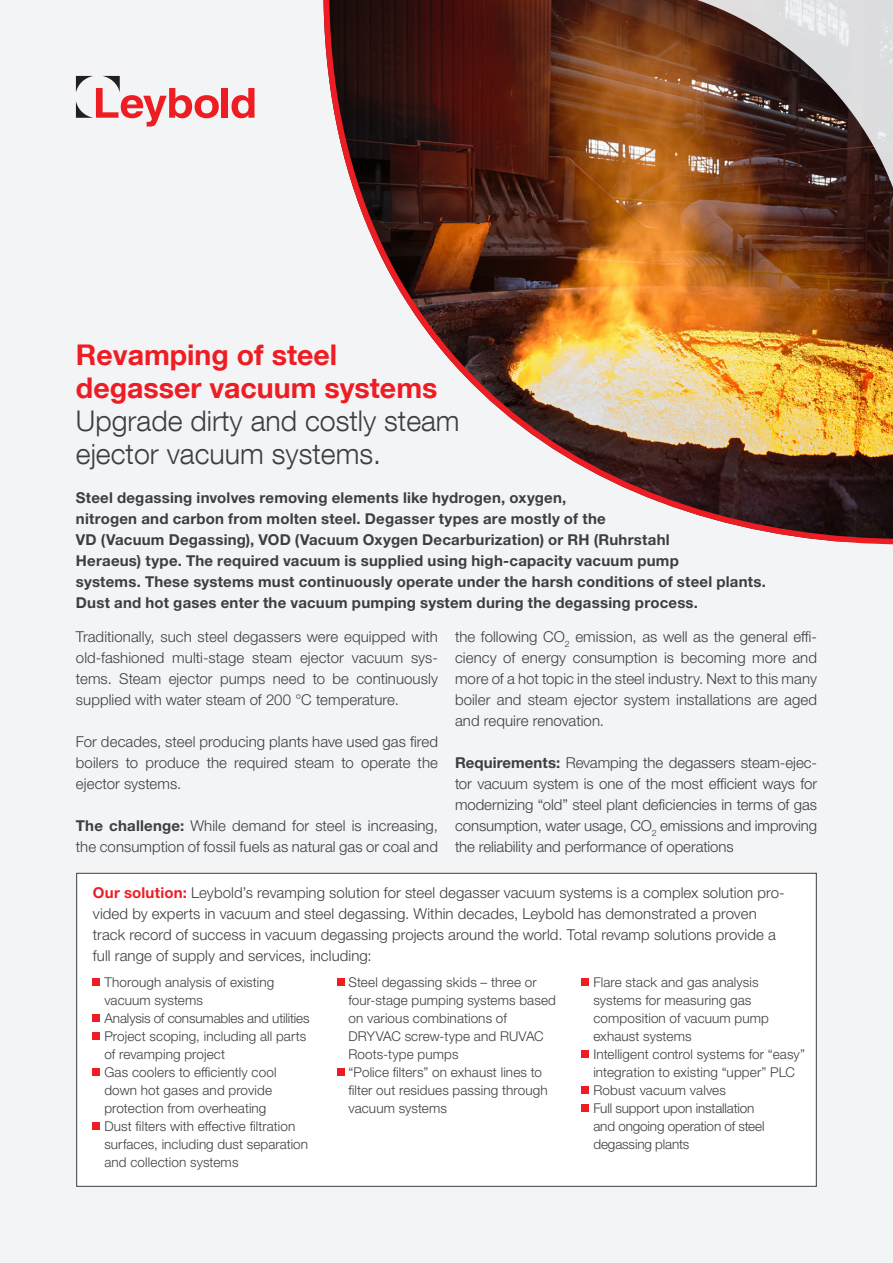
<style>
.page{position:relative;width:893px;height:1263px;background:#f2f4f6}
.page>*{position:absolute;margin:0;border:0;box-sizing:border-box;transform-origin:0 0}
.t1{font:300 28.5px/33px "Helvetica Neue LT Com";color:#3e3e3f}
.Merkmale{font:300 15px/21px "Helvetica Neue LTW1 G";letter-spacing:.005em;color:#3e3e3f;text-align:justify}
.Merkmale-2{font:700 15px/21px "Helvetica Neue LTW1 G";letter-spacing:.015em;color:#3e3e3f}
.Merkmale-3{font:300 13.5px/18px "Helvetica Neue LTW1 G";letter-spacing:.01em;color:#3e3e3f}
.Merkmale-4{font:300 13.5px/18px "Helvetica Neue LTW1 G";letter-spacing:-.01em;color:#3e3e3f}
.s1{font-weight:700;color:#ee1d23}
.s2{font-weight:700}
</style>
<div class="page">
<img style="left:323px;top:0;width:570px;height:544px">
<img style="left:650px;top:0;width:243px;height:231px">
<div style="left:222px;top:88px;width:6px;height:30px;background:#ee1d23"></div>
<svg style="left:232px;top:88px;width:22px;height:30px"></svg>
<svg style="left:76px;top:76px;width:143px;height:51px"></svg>
<div style="left:76px;top:873px;width:740px;height:313px;background:#fff;border:1px solid #3e3e3f"></div>
<div style="left:93px;top:978px;width:7px;height:8px;background:#ee1d23"></div>
<div style="left:93px;top:1014px;width:7px;height:8px;background:#ee1d23"></div>
<div style="left:93px;top:1032px;width:7px;height:8px;background:#ee1d23"></div>
<div style="left:93px;top:1068px;width:7px;height:8px;background:#ee1d23"></div>
<div style="left:93px;top:1122px;width:7px;height:8px;background:#ee1d23"></div>
<div style="left:582px;top:978px;width:7px;height:8px;background:#ee1d23"></div>
<div style="left:582px;top:1050px;width:7px;height:8px;background:#ee1d23"></div>
<div style="left:582px;top:1086px;width:7px;height:8px;background:#ee1d23"></div>
<div style="left:582px;top:1104px;width:7px;height:8px;background:#ee1d23"></div>
<div style="left:337px;top:978px;width:7px;height:8px;background:#ee1d23"></div>
<div style="left:337px;top:1068px;width:7px;height:8px;background:#ee1d23"></div>
<p class="t1" style="left:76px;top:337px;width:385px"><span class="s1">Revamping of steel degasser vacuum systems<br></span>Upgrade dirty and costly steam ejector vacuum systems.</p>
<p class="Merkmale-2" style="left:76px;top:487px;width:691px">Steel degassing involves removing elements like hydrogen, oxygen,<br>nitrogen and carbon from molten steel. Degasser types are mostly of the<br>VD (Vacuum Degassing), VOD (Vacuum Oxygen Decarburization) or RH (Ruhrstahl<br>Heraeus) type. The required vacuum is supplied using high-capacity vacuum pump<br>systems. These systems must continuously operate under the harsh conditions of steel plants.<br>Dust and hot gases enter the vacuum pumping system during the degassing process.</p>
<p class="Merkmale" style="left:76px;top:626px;width:364px">Traditionally, such steel degassers were equipped with old-fashioned multi-stage steam ejector vacuum sys&shy;tems. Steam ejector pumps need to be continuously supplied with water steam of 200 °C temperature.</p>
<p class="Merkmale" style="left:76px;top:731px;width:364px">For decades, steel producing plants have used gas fired boilers to produce the required steam to operate the ejector systems.</p>
<p class="Merkmale" style="left:76px;top:815px;width:364px"><span class="s2">The challenge:</span> While demand for steel is increasing, the consumption of fossil fuels as natural gas or coal and</p>
<p class="Merkmale" style="left:455px;top:626px;width:364px">the following CO<sub>2</sub> emission, as well as the general effi&shy;ciency of energy consumption is becoming more and more of a hot topic in the steel industry. Next to this many boiler and steam ejector system installations are aged and require renovation.</p>
<p class="Merkmale" style="left:455px;top:752px;width:364px"><span class="s2">Requirements:</span> Revamping the degassers steam-ejec&shy;tor vacuum system is one of the most efficient ways for modernizing “old” steel plant deficiencies in terms of gas consumption, water usage, CO<sub>2</sub> emissions and improving the reliability and performance of operations</p>
<p class="Merkmale" style="left:93px;top:882px;width:693px;text-align:left"><span class="s1">Our solution:</span> Leybold’s revamping solution for steel degasser vacuum systems is a complex solution pro&shy;vided by experts in vacuum and steel degassing. Within decades, Leybold has demonstrated a proven track record of success in vacuum degassing projects around the world. Total revamp solutions provide a full range of supply and services, including:</p>
<p class="Merkmale-3" style="left:104px;top:973px;width:171px">Thorough analysis of existing vacuum systems</p>
<p class="Merkmale-4" style="left:104px;top:1009px;width:207px">Analysis of consumables and utilities</p>
<p class="Merkmale-3" style="left:104px;top:1027px;width:203px">Project scoping, including all parts of revamping project</p>
<p class="Merkmale-3" style="left:104px;top:1063px;width:174px">Gas coolers to efficiently cool down hot gases and provide protection from overheating</p>
<p class="Merkmale-3" style="left:104px;top:1117px;width:205px">Dust filters with effective filtration surfaces, including dust separation and collection systems</p>
<p class="Merkmale-3" style="left:348px;top:973px;width:209px">Steel degassing skids – three or four-stage pumping systems based on various combinations of<br>DRYVAC screw-type and RUVAC</p>
<p class="Merkmale-3" style="left:348px;top:1045px;width:112px">Roots-type pumps</p>
<p class="Merkmale-3" style="left:348px;top:1063px;width:201px">“Police filters” on exhaust lines to filter out residues passing through vacuum systems</p>
<p class="Merkmale-3" style="left:593px;top:973px;width:177px">Flare stack and gas analysis systems for measuring gas composition of vacuum pump</p>
<p class="Merkmale-3" style="left:593px;top:1027px;width:100px">exhaust systems</p>
<p class="Merkmale-3" style="left:593px;top:1045px;width:213px">Intelligent control systems for “easy” integration to existing “upper” PLC</p>
<p class="Merkmale-3" style="left:593px;top:1081px;width:134px">Robust vacuum valves</p>
<p class="Merkmale-4" style="left:593px;top:1099px;width:173px">Full support upon installation and ongoing operation of steel degassing plants</p>
</div>
